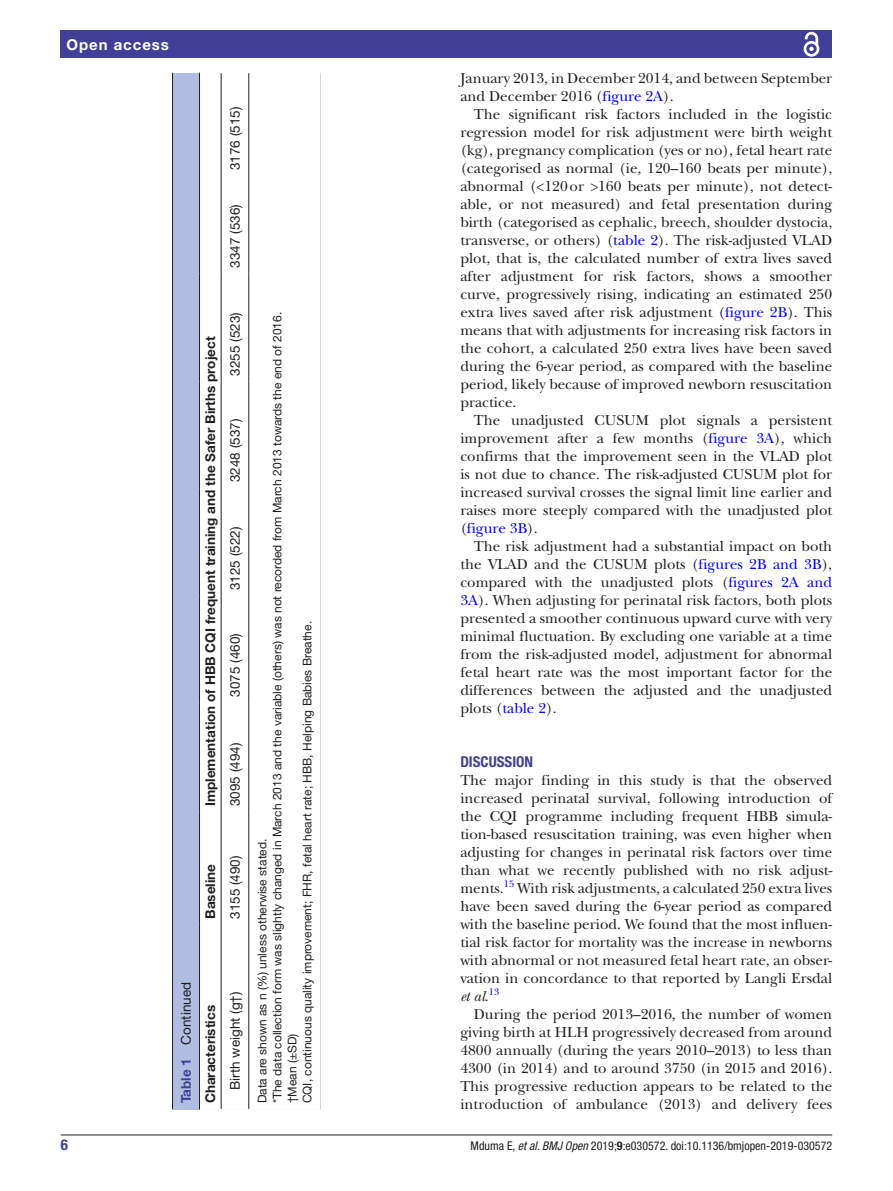
<style>
.page{position:relative;width:893px;height:1191px;background:#fff}
.page>*{position:absolute;margin:0;border:0;box-sizing:border-box;transform-origin:0 0}
.t1{font:15px/18px "New Baskerville";color:#231f20;text-align:justify}
.t2{font:700 condensed 15px "Helvetica Neue LT Std";color:#414099}
.t3{font:700 15px "Helvetica Neue LT Std";letter-spacing:.065em;color:#fff}
.t4{font:13.5px "Helvetica Neue LT Std";color:#231f20}
.t5{font:700 13.5px "Helvetica Neue LT Std";color:#231f20}
.t6{font:700 13.5px "Helvetica Neue LT Std";color:#414099}
.t7{font:12px/15px "Helvetica Neue LT Std";color:#231f20}
.t8{font:condensed 12px "Helvetica Neue LT Std";color:#231f20}
.t9{font:9.9px "New Baskerville";color:#00f}
.s1{color:#00f}
.s2{font-style:italic}
.s3{font-weight:700}
</style>
<div class="page">
<hr style="left:61px;top:1134px;width:771px;height:1px;background:#231f20">
<div style="left:61px;top:31px;width:771px;height:27px;background:#414099"></div>
<svg style="left:803px;top:31px;width:17px;height:26px"></svg>
<div style="left:191px;top:73px;width:129px;height:1036px;background:#afbde1"></div>
<div style="left:200px;top:73px;width:120px;height:1036px;background:#fff"></div>
<hr style="left:221px;top:596px;width:1px;height:106px;background:#231f20">
<hr style="left:221px;top:488px;width:1px;height:108px;background:#231f20">
<hr style="left:221px;top:381px;width:1px;height:107px;background:#231f20">
<hr style="left:221px;top:273px;width:1px;height:108px;background:#231f20">
<hr style="left:221px;top:176px;width:1px;height:97px;background:#231f20">
<hr style="left:221px;top:73px;width:1px;height:103px;background:#231f20">
<hr style="left:199px;top:924px;width:1px;height:185px;background:#231f20">
<hr style="left:221px;top:924px;width:1px;height:185px;background:#231f20">
<hr style="left:199px;top:812px;width:1px;height:112px;background:#231f20">
<hr style="left:221px;top:812px;width:1px;height:112px;background:#231f20">
<hr style="left:199px;top:702px;width:1px;height:110px;background:#231f20">
<hr style="left:199px;top:596px;width:1px;height:106px;background:#231f20">
<hr style="left:199px;top:488px;width:1px;height:108px;background:#231f20">
<hr style="left:199px;top:381px;width:1px;height:107px;background:#231f20">
<hr style="left:199px;top:273px;width:1px;height:108px;background:#231f20">
<hr style="left:199px;top:176px;width:1px;height:97px;background:#231f20">
<hr style="left:199px;top:73px;width:1px;height:103px;background:#231f20">
<hr style="left:221px;top:702px;width:1px;height:110px;background:#231f20">
<hr style="left:248px;top:812px;width:1px;height:112px;background:#231f20">
<hr style="left:248px;top:702px;width:1px;height:110px;background:#231f20">
<hr style="left:248px;top:596px;width:1px;height:106px;background:#231f20">
<hr style="left:248px;top:488px;width:1px;height:108px;background:#231f20">
<hr style="left:248px;top:381px;width:1px;height:107px;background:#231f20">
<hr style="left:248px;top:273px;width:1px;height:108px;background:#231f20">
<hr style="left:248px;top:176px;width:1px;height:97px;background:#231f20">
<hr style="left:248px;top:73px;width:1px;height:103px;background:#231f20">
<hr style="left:248px;top:924px;width:1px;height:185px;background:#231f20">
<hr style="left:266px;top:73px;width:1px;height:1030px;background:#fff">
<hr style="left:281px;top:73px;width:1px;height:1030px;background:#fff">
<hr style="left:296px;top:73px;width:1px;height:1030px;background:#fff">
<hr style="left:311px;top:73px;width:1px;height:1030px;background:#fff">
<div style="left:173px;top:73px;width:18px;height:1036px;background:#afbde1"></div>
<hr style="left:172px;top:73px;width:1px;height:1036px;background:#231f20">
<p class="t3" style="left:66px;top:35px;width:104px">Open access</p>
<p class="t4" style="left:227px;top:170px;width:65px;rotate:-90deg">3176 (515)</p>
<p class="t4" style="left:227px;top:267px;width:65px;rotate:-90deg">3347 (536)</p>
<p class="t5" style="left:202px;top:806px;width:471px;rotate:-90deg">Implementation of HBB CQI frequent training and the Safer Births project</p>
<p class="t4" style="left:227px;top:375px;width:65px;rotate:-90deg">3255 (523)</p>
<p class="t4" style="left:227px;top:482px;width:65px;rotate:-90deg">3248 (537)</p>
<p class="t4" style="left:227px;top:590px;width:65px;rotate:-90deg">3125 (522)</p>
<p class="t4" style="left:227px;top:696px;width:65px;rotate:-90deg">3075 (460)</p>
<p class="t4" style="left:227px;top:806px;width:65px;rotate:-90deg">3095 (494)</p>
<p class="t5" style="left:202px;top:918px;width:56px;rotate:-90deg">Baseline</p>
<p class="t4" style="left:227px;top:918px;width:65px;rotate:-90deg">3155 (490)</p>
<p class="t4" style="left:178px;top:1044px;width:64px;rotate:-90deg">Continued</p>
<p class="t6" style="left:178px;top:1103px;width:47px;rotate:-90deg">Table 1</p>
<p class="t5" style="left:202px;top:1103px;width:100px;rotate:-90deg">Characteristics</p>
<p class="t4" style="left:227px;top:1089px;width:100px;rotate:-90deg">Birth weight (g†)</p>
<p class="t7" style="left:254px;top:1103px;width:793px;rotate:-90deg">Data are shown as n (%) unless otherwise stated.<br>*The data collection form was slightly changed in March 2013 and the variable (others) was not recorded from March 2013 towards the end of 2016. †Mean (±SD)<br>CQI, continuous quality improvement; FHR, fetal heart rate; HBB, Helping Babies Breathe.</p>
<p class="t1" style="left:460px;top:69px;width:373px">January 2013, in December 2014, and between September and December 2016 (<span class="s1">figure 2A</span>).</p>
<p class="t1" style="left:460px;top:105px;width:373px;text-indent:14px">The significant risk factors included in the logistic regression model for risk adjustment were birth weight (kg), pregnancy complication (yes or no), fetal heart rate (categorised as normal (ie, 120–160 beats per minute), abnormal (&lt;120or &gt;160 beats per minute), not detect&shy;able, or not measured) and fetal presentation during birth (categorised as cephalic, breech, shoulder dystocia, transverse, or others) (<span class="s1">table 2</span>). The risk-adjusted VLAD plot, that is, the calculated number of extra lives saved after adjustment for risk factors, shows a smoother curve, progressively rising, indicating an estimated 250 extra lives saved after risk adjustment (<span class="s1">figure 2B</span>). This means that with adjustments for increasing risk factors in the cohort, a calculated 250 extra lives have been saved during the 6-year period, as compared with the baseline period, likely because of improved newborn resuscitation practice.</p>
<p class="t1" style="left:460px;top:411px;width:373px;text-indent:14px">The unadjusted CUSUM plot signals a persistent improvement after a few months (<span class="s1">figure 3A</span>), which confirms that the improvement seen in the VLAD plot is not due to chance. The risk-adjusted CUSUM plot for increased survival crosses the signal limit line earlier and raises more steeply compared with the unadjusted plot (<span class="s1">figure 3B</span>).</p>
<p class="t1" style="left:460px;top:537px;width:373px;text-indent:14px">The risk adjustment had a substantial impact on both the VLAD and the CUSUM plots (<span class="s1">figures 2B and 3B</span>), compared with the unadjusted plots (<span class="s1">figures 2A and 3A</span>). When adjusting for perinatal risk factors, both plots presented a smoother continuous upward curve with very minimal fluctuation. By excluding one variable at a time from the risk-adjusted model, adjustment for abnormal fetal heart rate was the most important factor for the differences between the adjusted and the unadjusted plots (<span class="s1">table 2</span>).</p>
<p class="t2" style="left:460px;top:753px;width:74px">DISCUSSION</p>
<p class="t1" style="left:460px;top:771px;width:373px">The major finding in this study is that the observed increased perinatal survival, following introduction of the CQI programme including frequent HBB simula&shy;tion-based resuscitation training, was even higher when adjusting for changes in perinatal risk factors over time than what we recently published with no risk adjust&shy;ments.</p>
<p class="t9" style="left:504px;top:877px;width:12px">15</p>
<p class="t1" style="left:460px;top:879px;width:373px;text-indent:57px">With risk adjustments, a calculated 250 extra lives have been saved during the 6-year period as compared with the baseline period. We found that the most influen&shy;tial risk factor for mortality was the increase in newborns with abnormal or not measured fetal heart rate, an obser&shy;vation in concordance to that reported by Langli Ersdal <span class="s2">et al</span>.</p>
<p class="t9" style="left:489px;top:985px;width:12px">13</p>
<p class="t1" style="left:460px;top:1005px;width:373px;text-indent:14px">During the period 2013–2016, the number of women giving birth at HLH progressively decreased from around 4800 annually (during the years 2010–2013) to less than 4300 (in 2014) and to around 3750 (in 2015 and 2016).<br>This progressive reduction appears to be related to the introduction of ambulance (2013) and delivery fees</p>
<p class="t2" style="left:61px;top:1135px;width:9px">6</p>
<p class="t8" style="left:471px;top:1138px;width:363px">Mduma E, <span class="s2">et al</span>. <span class="s2">BMJ Open</span> 2019;<span class="s3">9</span>:e030572. doi:10.1136/bmjopen-2019-030572</p>
</div>
